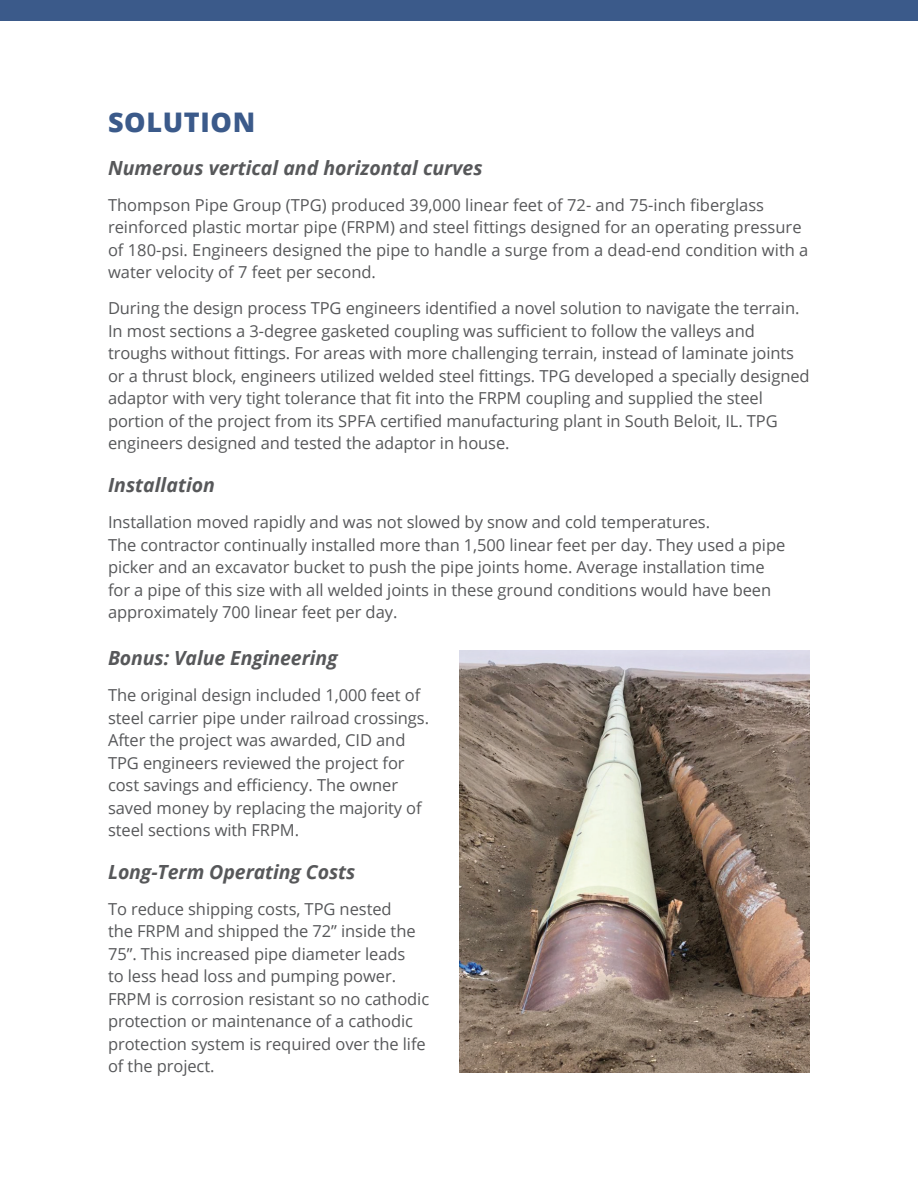
<style>
.page{position:relative;width:918px;height:1188px;background:#fff}
.page>*{position:absolute;margin:0;border:0;box-sizing:border-box;transform-origin:0 0}
.t1{font:800 27px "Open Sans";letter-spacing:.025em;color:#3b5a8a}
.t2{font:italic 700 19.5px "Open Sans";color:#57585a}
.t3{font:16.5px/22.5px "Open Sans";letter-spacing:-.005em;color:#57585a}
</style>
<div class="page">
<div style="left:0;top:0;width:918px;height:20px;background:#3b5a8a"></div>
<img style="left:459px;top:650px;width:351px;height:422px">
<h1 class="t1" style="left:108px;top:102px;width:149px">SOLUTION</h1>
<p class="t2" style="left:108px;top:154px;width:376px">Numerous vertical and horizontal curves</p>
<p class="t3" style="left:108px;top:193px;width:702px">Thompson Pipe Group (TPG) produced 39,000 linear feet of 72- and 75-inch fiberglass reinforced plastic mortar pipe (FRPM) and steel fittings designed for an operating pressure of 180-psi. Engineers designed the pipe to handle a surge from a dead-end condition with a water velocity of 7 feet per second.</p>
<p class="t3" style="left:108px;top:297px;width:703px">During the design process TPG engineers identified a novel solution to navigate the terrain.<br>In most sections a 3-degree gasketed coupling was sufficient to follow the valleys and troughs without fittings. For areas with more challenging terrain, instead of laminate joints or a thrust block, engineers utilized welded steel fittings. TPG developed a specially designed adaptor with very tight tolerance that fit into the FRPM coupling and supplied the steel portion of the project from its SPFA certified manufacturing plant in South Beloit, IL. TPG engineers designed and tested the adaptor in house.</p>
<p class="t2" style="left:108px;top:471px;width:108px">Installation</p>
<p class="t3" style="left:108px;top:510px;width:679px">Installation moved rapidly and was not slowed by snow and cold temperatures.<br>The contractor continually installed more than 1,500 linear feet per day. They used a pipe picker and an excavator bucket to push the pipe joints home. Average installation time for a pipe of this size with all welded joints in these ground conditions would have been approximately 700 linear feet per day.</p>
<p class="t2" style="left:108px;top:644px;width:231px">Bonus: Value Engineering</p>
<p class="t3" style="left:108px;top:684px;width:323px">The original design included 1,000 feet of steel carrier pipe under railroad crossings.<br>After the project was awarded, CID and TPG engineers reviewed the project for cost savings and efficiency. The owner saved money by replacing the majority of steel sections with FRPM.</p>
<p class="t2" style="left:108px;top:858px;width:249px">Long-Term Operating Costs</p>
<p class="t3" style="left:108px;top:897px;width:323px">To reduce shipping costs, TPG nested<br>the FRPM and shipped the 72” inside the 75”. This increased pipe diameter leads<br>to less head loss and pumping power.<br>FRPM is corrosion resistant so no cathodic protection or maintenance of a cathodic protection system is required over the life of the project.</p>
</div>
